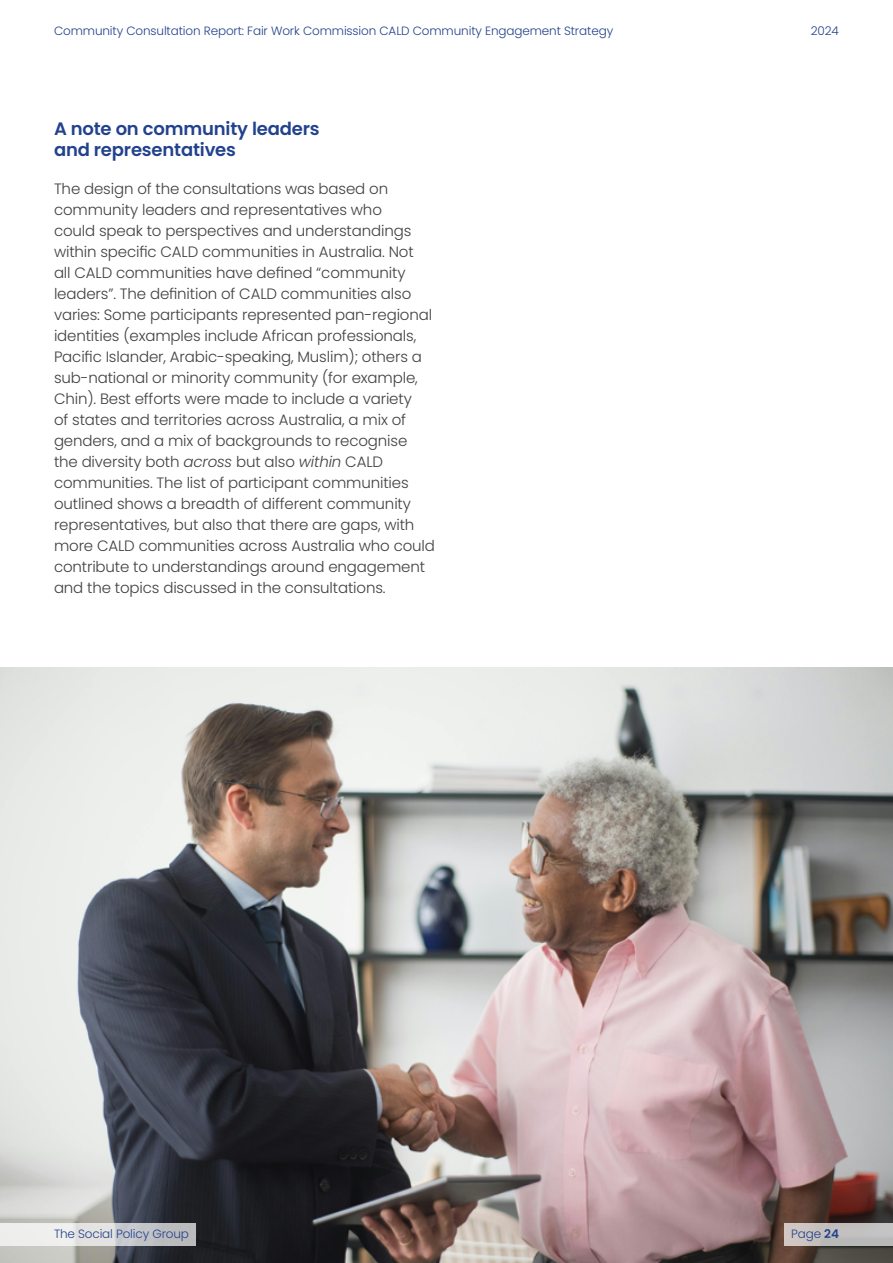
<style>
.page{position:relative;width:893px;height:1263px;background:#fff}
.page>*{position:absolute;margin:0;border:0;box-sizing:border-box;transform-origin:0 0}
.t1{font:600 18px/21px "Poppins";letter-spacing:-.01em;color:#22428d}
.t2{font:300 15px/21px "Poppins";letter-spacing:-.01em;color:#414042}
.t3{font:300 12px "Poppins";letter-spacing:-.01em;color:#22428d}
.s1{font-style:italic}
.s2{font-weight:600}
</style>
<div class="page">
<img style="left:0;top:668px;width:893px;height:595px">
<svg style="left:0;top:1223px;width:196px;height:22px;background:#d8d9d9"></svg>
<div style="left:784px;top:1223px;width:109px;height:22px;background:linear-gradient(to right,#cdc4c0,#b9bbbd)"></div>
<p class="t3" style="left:54px;top:23px;width:561px">Community Consultation Report: Fair Work Commission CALD Community Engagement Strategy</p>
<p class="t3" style="left:811px;top:23px;width:30px">2024</p>
<p class="t1" style="left:54px;top:118px;width:267px">A note on community leaders and representatives</p>
<p class="t2" style="left:54px;top:178px;width:382px">The design of the consultations was based on community leaders and representatives who<br>could speak to perspectives and understandings within specific CALD communities in Australia. Not<br>all CALD communities have defined “community leaders”. The definition of CALD communities also varies: Some participants represented pan-regional identities (examples include African professionals, Pacific Islander, Arabic-speaking, Muslim); others a sub-national or minority community (for example, Chin). Best efforts were made to include a variety<br>of states and territories across Australia, a mix of genders, and a mix of backgrounds to recognise<br>the diversity both <span class="s1">across</span> but also <span class="s1">within</span> CALD communities. The list of participant communities outlined shows a breadth of different community representatives, but also that there are gaps, with more CALD communities across Australia who could contribute to understandings around engagement and the topics discussed in the consultations.</p>
<p class="t3" style="left:54px;top:1226px;width:137px">The Social Policy Group</p>
<p class="t3" style="left:791px;top:1226px;width:49px">Page <span class="s2">24</span></p>
</div>
